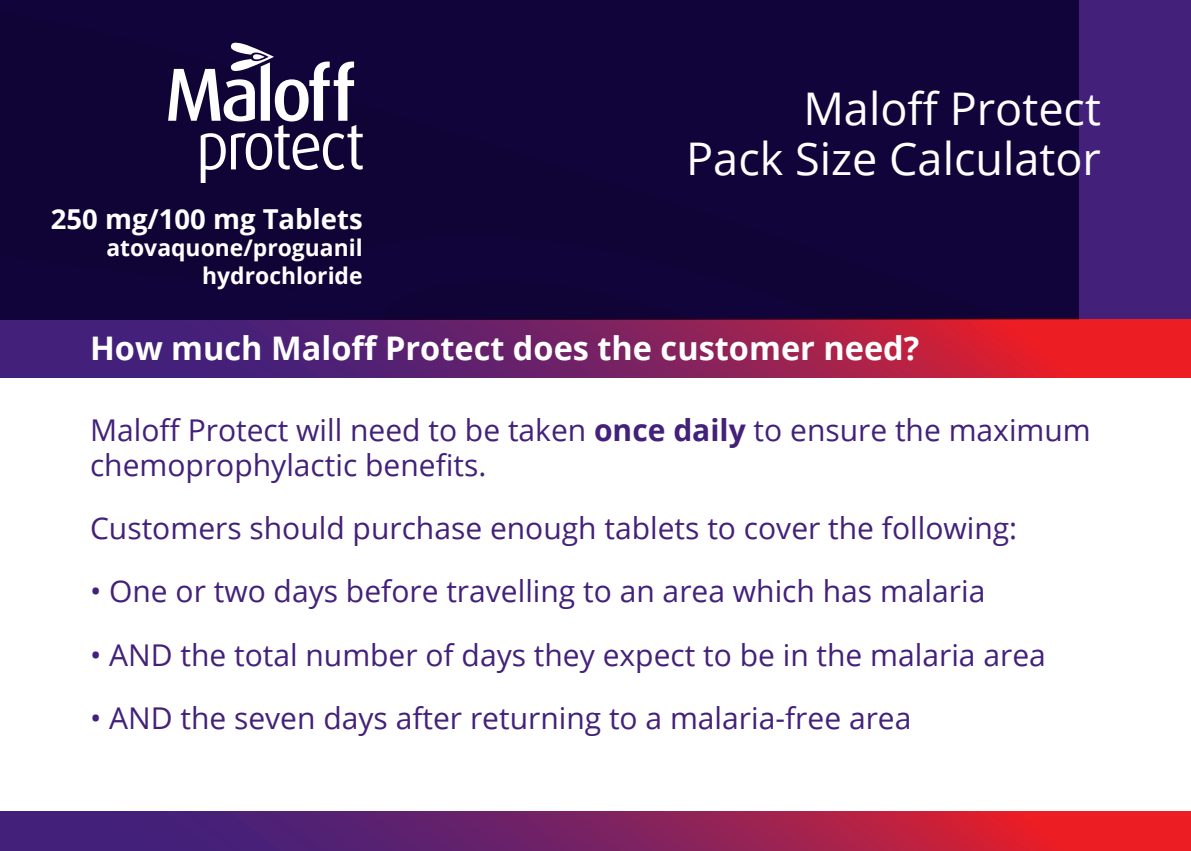
<style>
.page{position:relative;width:1191px;height:851px;background:#fff}
.page>*{position:absolute;margin:0;border:0;box-sizing:border-box;transform-origin:0 0}
.t1{font:45px/50px "Open Sans";color:#fff;text-align:right}
.t2{font:700 32.5px "Open Sans";color:#fff}
.t3{font:30px/35px "Open Sans";color:#43217a}
.t4{font:700 27.5px "Open Sans";color:#fff}
.t5{font:700 22.75px/27.5px "Open Sans";color:#fff;text-align:right}
.s1{font-weight:700}
</style>
<div class="page">
<div style="left:0;top:0;width:1191px;height:319px;background:#43217a"></div>
<svg style="left:0;top:319px;width:1191px;height:58px;background:#862058"></svg>
<div style="left:0;top:0;width:1078px;height:319px;background:#11043a"></div>
<svg style="left:0;top:811px;width:1191px;height:39px;background:#882058"></svg>
<svg style="left:168px;top:41px;width:195px;height:142px;background:#51486d"></svg>
<p class="t4" style="left:51px;top:199px;width:313px">250 mg/100 mg Tablets</p>
<p class="t5" style="left:106px;top:233px;width:258px">atovaquone/proguanil hydrochloride</p>
<h1 class="t1" style="left:686px;top:82px;width:416px">Maloff Protect<br>Pack Size Calculator</h1>
<p class="t2" style="left:90px;top:325px;width:831px">How much Maloff Protect does the customer need?</p>
<p class="t3" style="left:90px;top:411px;width:1002px">Maloff Protect will need to be taken <span class="s1">once daily</span> to ensure the maximum chemoprophylactic benefits.</p>
<p class="t3" style="left:90px;top:509px;width:928px">Customers should purchase enough tablets to cover the following:</p>
<p class="t3" style="left:90px;top:573px;width:897px">• One or two days before travelling to an area which has malaria</p>
<p class="t3" style="left:90px;top:636px;width:957px">• AND the total number of days they expect to be in the malaria area</p>
<p class="t3" style="left:90px;top:700px;width:823px">• AND the seven days after returning to a malaria-free area</p>
</div>
